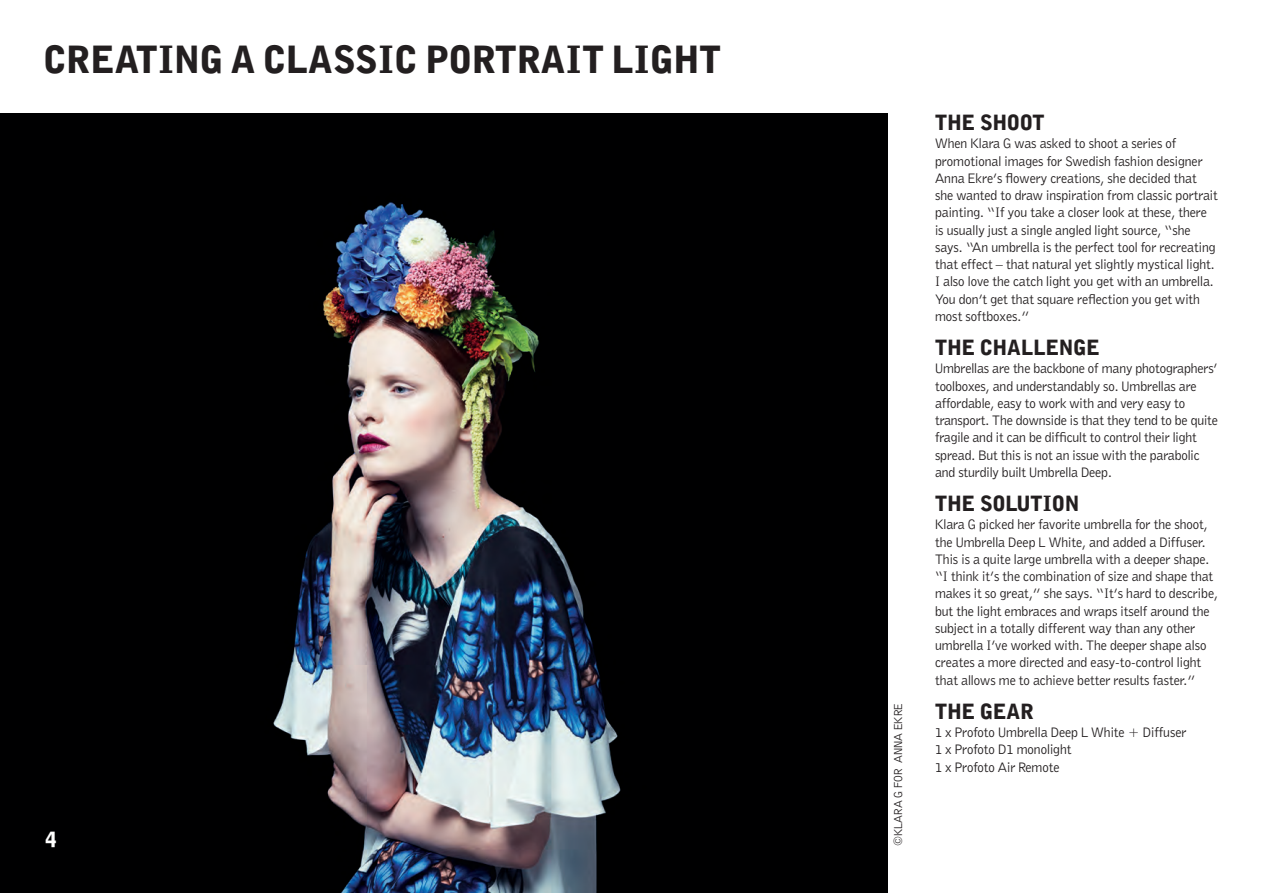
<style>
.page{position:relative;width:1263px;height:893px;background:#fff}
.page>*{position:absolute;margin:0;border:0;box-sizing:border-box;transform-origin:0 0}
.t1{font:900 37.5px "Bell Gothic Profoto";letter-spacing:.015em;color:#231f20}
.t2{font:900 21px "Bell Gothic Profoto";letter-spacing:.015em;color:#231f20}
.t3{font:900 21px "Bell Gothic Profoto";color:#fff}
.t4{font:14.25px/17.2px "Bell Gothic Profoto";color:#231f20}
.t5{font:12px "Bell Gothic Profoto";letter-spacing:.015em;color:#231f20}
</style>
<div class="page">
<img style="left:0;top:113px;width:888px;height:780px">
<p class="t1" style="left:44px;top:36px;width:679px">CREATING A CLASSIC PORTRAIT LIGHT</p>
<p class="t3" style="left:45px;top:826px;width:13px">4</p>
<p class="t5" style="left:891px;top:846px;width:145px;rotate:-90deg">©KLARA G FOR ANNA EKRE</p>
<p class="t2" style="left:935px;top:110px;width:111px">THE SHOOT</p>
<p class="t4" style="left:935px;top:135px;width:284px">When Klara G was asked to shoot a series of promotional images for Swedish fashion designer Anna Ekre’s flowery creations, she decided that she wanted to draw inspiration from classic portrait painting. “If you take a closer look at these, there is usually just a single angled light source, “she says. “An umbrella is the perfect tool for recreating that effect – that natural yet slightly mystical light.<br>I also love the catch light you get with an umbrella.<br>You don’t get that square reflection you get with most softboxes.”</p>
<p class="t2" style="left:935px;top:335px;width:166px">THE CHALLENGE</p>
<p class="t4" style="left:935px;top:360px;width:284px">Umbrellas are the backbone of many photographers’ toolboxes, and understandably so. Umbrellas are affordable, easy to work with and very easy to transport. The downside is that they tend to be quite fragile and it can be difficult to control their light spread. But this is not an issue with the parabolic and sturdily built Umbrella Deep.</p>
<p class="t2" style="left:935px;top:491px;width:145px">THE SOLUTION</p>
<p class="t4" style="left:935px;top:516px;width:284px">Klara G picked her favorite umbrella for the shoot, the Umbrella Deep L White, and added a Diffuser.<br>This is a quite large umbrella with a deeper shape. “I think it’s the combination of size and shape that makes it so great,” she says. “It’s hard to describe, but the light embraces and wraps itself around the subject in a totally different way than any other umbrella I’ve worked with. The deeper shape also creates a more directed and easy-to-control light that allows me to achieve better results faster.”</p>
<p class="t2" style="left:935px;top:698px;width:100px">THE GEAR</p>
<p class="t4" style="left:935px;top:723px;width:253px">1 x Profoto Umbrella Deep L White + Diffuser</p>
<p class="t4" style="left:935px;top:741px;width:138px">1 x Profoto D1 monolight</p>
<p class="t4" style="left:935px;top:758px;width:126px">1 x Profoto Air Remote</p>
</div>
